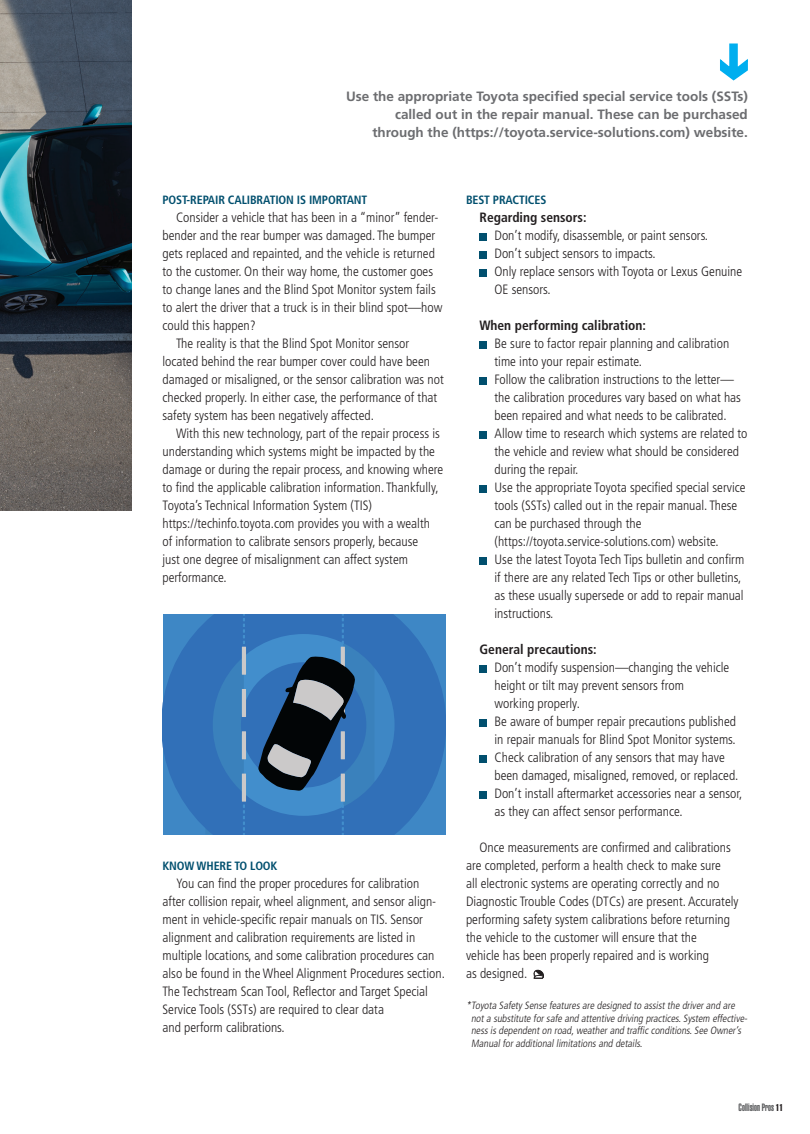
<style>
.page{position:relative;width:810px;height:1134px;background:#fff}
.page>*{position:absolute;margin:0;border:0;box-sizing:border-box;transform-origin:0 0}
._2016_Body_Copy{font:300 condensed 13.5px/18px "Frutiger";color:#231f20}
._2016_Quotes{font:700 13.5px/18px "Frutiger";color:#6c6d70;text-align:right}
._2016_Body_Copy-2{font:700 condensed 13.5px "Frutiger";color:#231f20}
._2016_Subheads{font:700 condensed 12px "Frutiger";letter-spacing:-.01em;color:#014f6e}
._2016_Body_Copy-3{font:italic 300 condensed 10.5px/12.6px "Frutiger";color:#231f20}
.t1{font:900 extra-condensed 10.5px "Helvetica";color:#57585a}
.s1{font-family:"Helvetica Extra Compressed";font-weight:400;font-stretch:normal;font-size:9.75px;color:#231f20}
</style>
<div class="page">
<img style="left:0;top:0;width:132px;height:510px">
<svg style="left:163px;top:614px;width:283px;height:220px;background:#3577bc"></svg>
<hr style="left:242px;top:647px;width:4px;height:28px;background:#cbc9c9">
<hr style="left:242px;top:689px;width:4px;height:28px;background:#cbc9c9">
<hr style="left:242px;top:731px;width:4px;height:28px;background:#cbc9c9">
<hr style="left:242px;top:774px;width:4px;height:28px;background:#cbc9c9">
<svg style="left:205px;top:614px;width:40px;height:220px;background:#3878b9"></svg>
<svg style="left:258px;top:614px;width:116px;height:220px;background:#396998"></svg>
<div style="left:480px;top:233px;width:7px;height:7px;background:#014f6e"></div>
<div style="left:480px;top:251px;width:7px;height:7px;background:#014f6e"></div>
<div style="left:480px;top:269px;width:7px;height:7px;background:#014f6e"></div>
<div style="left:480px;top:341px;width:7px;height:7px;background:#014f6e"></div>
<div style="left:480px;top:377px;width:7px;height:7px;background:#014f6e"></div>
<div style="left:480px;top:431px;width:7px;height:7px;background:#014f6e"></div>
<div style="left:480px;top:485px;width:7px;height:7px;background:#014f6e"></div>
<div style="left:480px;top:557px;width:7px;height:7px;background:#014f6e"></div>
<div style="left:480px;top:665px;width:7px;height:7px;background:#014f6e"></div>
<div style="left:480px;top:719px;width:7px;height:7px;background:#014f6e"></div>
<div style="left:480px;top:755px;width:7px;height:7px;background:#014f6e"></div>
<div style="left:480px;top:791px;width:7px;height:7px;background:#014f6e"></div>
<svg style="left:533px;top:969px;width:11px;height:10px"></svg>
<svg style="left:720px;top:43px;width:28px;height:38px"></svg>
<p class="_2016_Quotes" style="left:346px;top:87px;width:403px">Use the appropriate Toyota specified special service tools (SSTs) called out in the repair manual. These can be purchased through the (https://toyota.service-solutions.com) website.</p>
<p class="_2016_Subheads" style="left:163px;top:193px;width:206px">POST-REPAIR CALIBRATION IS IMPORTANT</p>
<p class="_2016_Body_Copy" style="left:163px;top:209px;width:282px;text-indent:14px">Consider a vehicle that has been in a “minor” fender&shy;bender and the rear bumper was damaged. The bumper gets replaced and repainted, and the vehicle is returned to the customer. On their way home, the customer goes to change lanes and the Blind Spot Monitor system fails to alert the driver that a truck is in their blind spot—how could this happen?</p>
<p class="_2016_Body_Copy" style="left:163px;top:335px;width:283px;text-indent:14px">The reality is that the Blind Spot Monitor sensor located behind the rear bumper cover could have been damaged or misaligned, or the sensor calibration was not checked properly. In either case, the performance of that safety system has been negatively affected.</p>
<p class="_2016_Body_Copy" style="left:163px;top:425px;width:282px;text-indent:14px">With this new technology, part of the repair process is understanding which systems might be impacted by the damage or during the repair process, and knowing where to find the applicable calibration information. Thankfully, Toyota’s Technical Information System (TIS) https://techinfo.toyota.com provides you with a wealth<br>of information to calibrate sensors properly, because<br>just one degree of misalignment can affect system performance.</p>
<p class="_2016_Subheads" style="left:163px;top:859px;width:116px">KNOW WHERE TO LOOK</p>
<p class="_2016_Body_Copy" style="left:163px;top:875px;width:284px;text-indent:14px">You can find the proper procedures for calibration after collision repair, wheel alignment, and sensor align&shy;ment in vehicle-specific repair manuals on TIS. Sensor alignment and calibration requirements are listed in multiple locations, and some calibration procedures can also be found in the Wheel Alignment Procedures section.<br>The Techstream Scan Tool, Reflector and Target Special Service Tools (SSTs) are required to clear data<br>and perform calibrations.</p>
<p class="_2016_Subheads" style="left:466px;top:193px;width:82px">BEST PRACTICES</p>
<p class="_2016_Body_Copy-2" style="left:480px;top:210px;width:109px">Regarding sensors:</p>
<p class="_2016_Body_Copy" style="left:495px;top:227px;width:215px">Don’t modify, disassemble, or paint sensors.</p>
<p class="_2016_Body_Copy" style="left:495px;top:245px;width:163px">Don’t subject sensors to impacts.</p>
<p class="_2016_Body_Copy" style="left:495px;top:263px;width:249px">Only replace sensors with Toyota or Lexus Genuine<br>OE sensors.</p>
<p class="_2016_Body_Copy-2" style="left:480px;top:318px;width:168px">When performing calibration:</p>
<p class="_2016_Body_Copy" style="left:495px;top:335px;width:236px">Be sure to factor repair planning and calibration time into your repair estimate.</p>
<p class="_2016_Body_Copy" style="left:495px;top:371px;width:248px">Follow the calibration instructions to the letter— the calibration procedures vary based on what has been repaired and what needs to be calibrated.</p>
<p class="_2016_Body_Copy" style="left:495px;top:425px;width:255px">Allow time to research which systems are related to the vehicle and review what should be considered during the repair.</p>
<p class="_2016_Body_Copy" style="left:495px;top:479px;width:253px">Use the appropriate Toyota specified special service tools (SSTs) called out in the repair manual. These can be purchased through the (https://toyota.service-solutions.com) website.</p>
<p class="_2016_Body_Copy" style="left:495px;top:551px;width:251px">Use the latest Toyota Tech Tips bulletin and confirm if there are any related Tech Tips or other bulletins, as these usually supersede or add to repair manual instructions.</p>
<p class="_2016_Body_Copy-2" style="left:480px;top:642px;width:119px">General precautions:</p>
<p class="_2016_Body_Copy" style="left:495px;top:659px;width:236px">Don’t modify suspension—changing the vehicle height or tilt may prevent sensors from<br>working properly.</p>
<p class="_2016_Body_Copy" style="left:495px;top:713px;width:243px">Be aware of bumper repair precautions published in repair manuals for Blind Spot Monitor systems.</p>
<p class="_2016_Body_Copy" style="left:495px;top:749px;width:246px">Check calibration of any sensors that may have been damaged, misaligned, removed, or replaced.</p>
<p class="_2016_Body_Copy" style="left:495px;top:785px;width:249px">Don’t install aftermarket accessories near a sensor, as they can affect sensor performance.</p>
<p class="_2016_Body_Copy" style="left:466px;top:839px;width:274px;text-indent:14px">Once measurements are confirmed and calibrations are completed, perform a health check to make sure<br>all electronic systems are operating correctly and no Diagnostic Trouble Codes (DTCs) are present. Accurately performing safety system calibrations before returning the vehicle to the customer will ensure that the<br>vehicle has been properly repaired and is working<br>as designed.</p>
<p class="_2016_Body_Copy-3" style="left:471px;top:999px;width:280px;text-indent:-5px">*Toyota Safety Sense features are designed to assistthe driverand are nota substitute forsafe and attentive driving practices.System effective&shy;ness is dependenton road,weatherand traffic conditions.See Owner’s Manualforadditionallimitations and details.</p>
<p class="t1" style="left:739px;top:1101px;width:46px">Collision Pros <span class="s1">11</span></p>
</div>
